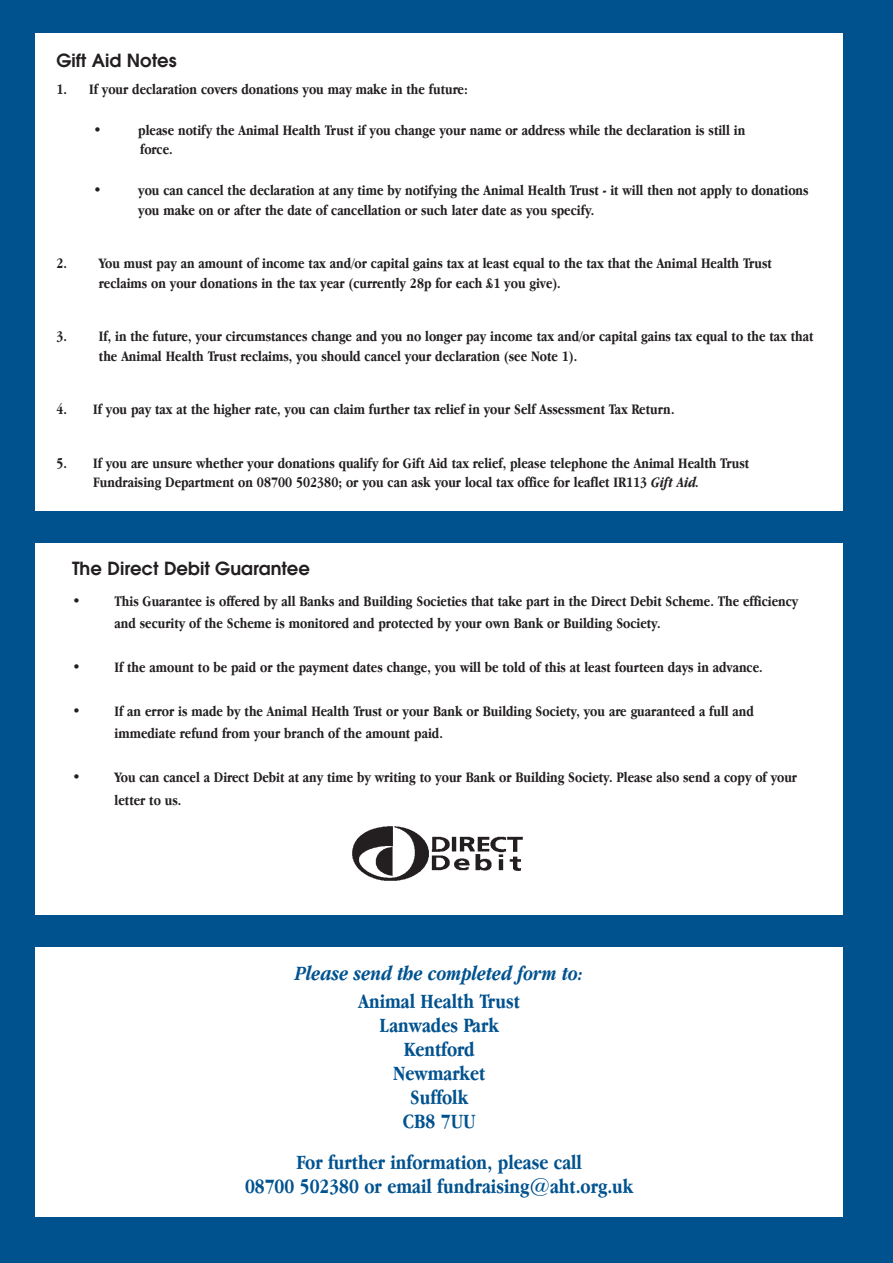
<style>
.page{position:relative;width:893px;height:1263px;background:#00528f}
.page>*{position:absolute;margin:0;border:0;box-sizing:border-box;transform-origin:0 0}
.t1{font:700 21px/24px "Apple Garamond";color:#00528f;text-align:center}
.t2{font:italic 700 21px "Apple Garamond";color:#00528f}
.t3{font:600 18px "Avant Garde";color:#231f20}
.t4{font:700 15px/19.5px "Apple Garamond";color:#231f20}
.s1{font-style:italic}
</style>
<div class="page">
<div style="left:35px;top:543px;width:808px;height:371px;background:#fff"></div>
<div style="left:35px;top:34px;width:808px;height:477px;background:#fff"></div>
<div style="left:35px;top:947px;width:808px;height:269px;background:#fff"></div>
<img style="left:352px;top:826px;width:171px;height:55px">
<p class="t3" style="left:56px;top:53px;width:122px">Gift Aid Notes</p>
<p class="t4" style="left:56px;top:81px;width:413px">1. If your declaration covers donations you may make in the future:</p>
<p class="t4" style="left:93px;top:121px;width:10px">•</p>
<p class="t4" style="left:138px;top:121px;width:609px">please notify the Animal Health Trust if you change your name or address while the declaration is still in force.</p>
<p class="t4" style="left:93px;top:182px;width:10px">•</p>
<p class="t4" style="left:138px;top:182px;width:672px">you can cancel the declaration at any time by notifying the Animal Health Trust - it will then not apply to donations you make on or after the date of cancellation or such later date as you specify.</p>
<p class="t4" style="left:99px;top:255px;width:674px;text-indent:-43px">2. You must pay an amount of income tax and/or capital gains tax at least equal to the tax that the Animal Health Trust reclaims on your donations in the tax year (currently 28p for each £1 you give).</p>
<p class="t4" style="left:99px;top:328px;width:716px;text-indent:-43px">3. If, in the future, your circumstances change and you no longer pay income tax and/or capital gains tax equal to the tax that the Animal Health Trust reclaims, you should cancel your declaration (see Note 1).</p>
<p class="t4" style="left:56px;top:401px;width:620px">4. If you pay tax at the higher rate, you can claim further tax relief in your Self Assessment Tax Return.</p>
<p class="t4" style="left:93px;top:454px;width:658px;text-indent:-37px">5. If you are unsure whether your donations qualify for Gift Aid tax relief, please telephone the Animal Health Trust<br>Fundraising Department on 08700 502380; or you can ask your local tax office for leaflet IR113 <span class="s1">Gift Aid.</span></p>
<p class="t3" style="left:72px;top:562px;width:239px">The Direct Debit Guarantee</p>
<p class="t4" style="left:115px;top:591px;width:685px;line-height:22.5px;text-indent:-43px">• This Guarantee is offered by all Banks and Building Societies that take part in the Direct Debit Scheme. The efficiency and security of the Scheme is monitored and protected by your own Bank or Building Society.</p>
<p class="t4" style="left:72px;top:659px;width:692px">• If the amount to be paid or the payment dates change, you will be told of this at least fourteen days in advance.</p>
<p class="t4" style="left:115px;top:701px;width:641px;line-height:22.5px;text-indent:-43px">• If an error is made by the Animal Health Trust or your Bank or Building Society, you are guaranteed a full and immediate refund from your branch of the amount paid.</p>
<p class="t4" style="left:115px;top:767px;width:684px;line-height:22.5px;text-indent:-43px">• You can cancel a Direct Debit at any time by writing to your Bank or Building Society. Please also send a copy of your letter to us.</p>
<h1 class="t2" style="left:295px;top:965px;width:290px">Please send the completed form to:</h1>
<h1 class="t1" style="left:358px;top:991px;width:163px">Animal Health Trust<br>Lanwades Park<br>Kentford<br>Newmarket<br>Suffolk<br>CB8 7UU</h1>
<h1 class="t1" style="left:245px;top:1152px;width:390px">For further information, please call<br>08700 502380 or email fundraising@aht.org.uk</h1>
</div>
